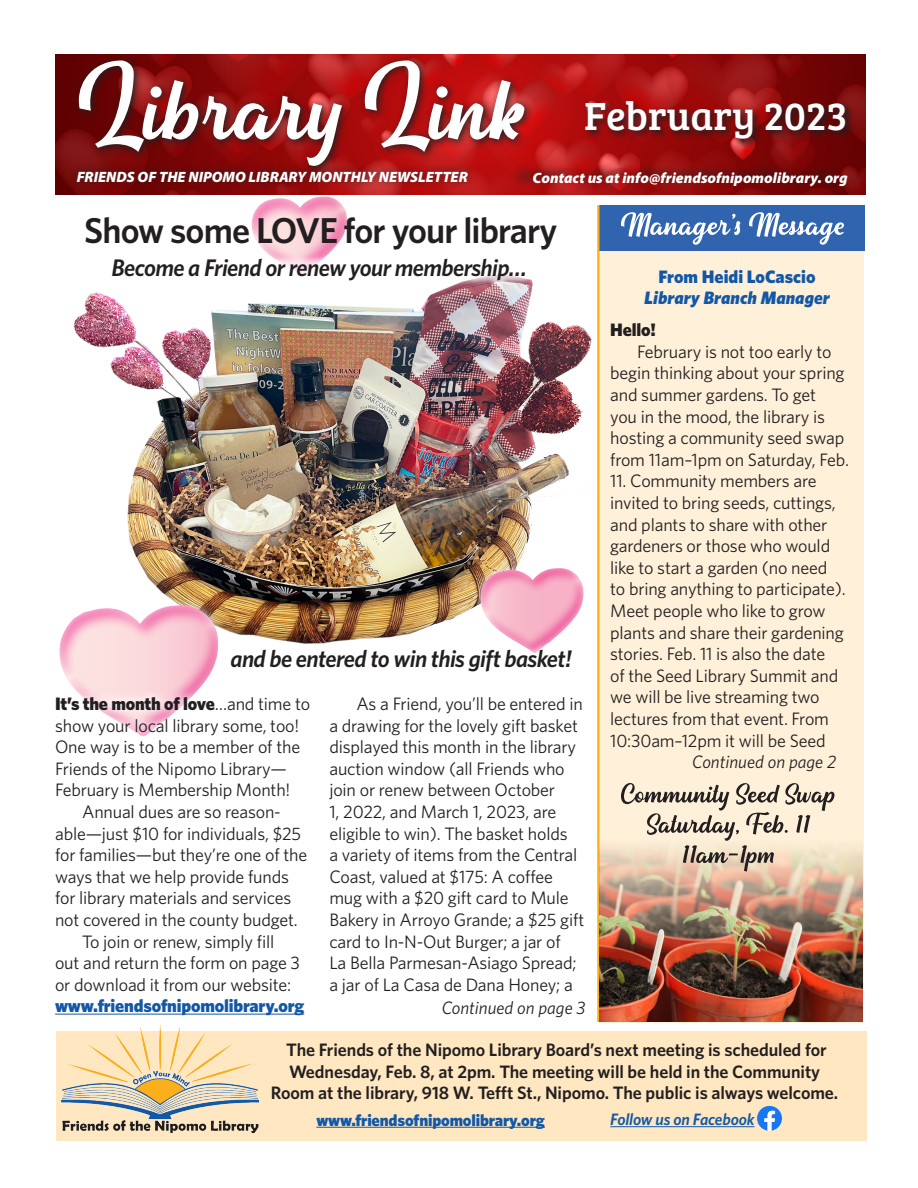
<style>
.page{position:relative;width:918px;height:1188px;background:#fff}
.page>*{position:absolute;margin:0;border:0;box-sizing:border-box;transform-origin:0 0}
.t1{font:40.5px "Bree Serif";color:#fff}
.t2{font:600 36px "Whitney";letter-spacing:-.025em;color:#231f20}
.t3{font:italic 600 24px "Whitney";letter-spacing:-.025em;color:#231f20}
.t4{font:18px/21.6px "Whitney";letter-spacing:-.01em;color:#231f20}
.t5{font:600 18px/21.6px "Whitney";letter-spacing:-.005em;color:#231f20;text-align:center}
.t6{font:900 18px "Whitney";letter-spacing:-.01em;color:#1358a7}
.t7{font:italic 18px "Whitney";color:#231f20}
.t8{font:italic 900 18px "Whitney";color:#1358a7}
.t9{font:900 18px "Whitney";letter-spacing:-.01em;color:#231f20}
.t10{font:900 16.5px "Whitney";letter-spacing:-.01em;color:#1358a7}
.t11{font:italic 600 16.5px "Whitney";letter-spacing:-.01em;color:#1358a7}
.t12{font:italic 900 15px "Myriad Pro";color:#fff}
.s1{font-weight:900}
</style>
<div class="page">
<img style="left:73px;top:290px;width:519px;height:350px">
<div style="left:251px;top:195px;width:96px;height:101px;background:#fff;opacity:.75"></div>
<div style="left:473px;top:561px;width:118px;height:99px;background:#fff;opacity:.75"></div>
<div style="left:480px;top:567px;width:105px;height:108px;background:#fff;opacity:.75"></div>
<div style="left:50px;top:596px;width:178px;height:150px;background:#fff;opacity:.75"></div>
<div style="left:59px;top:604px;width:159px;height:167px;background:#fff;opacity:.75"></div>
<img style="left:55px;top:54px;width:810px;height:140px">
<div style="left:56px;top:1031px;width:810px;height:109px;background:#fee7c1"></div>
<img style="left:62px;top:1025px;width:197px;height:108px">
<svg style="left:757px;top:1106px;width:25px;height:25px"></svg>
<hr style="left:610px;top:1126px;width:145px;height:1px;background:#1358a7">
<svg style="left:583px;top:98px;width:272px;height:51px;background:#7d0f10"></svg>
<svg style="left:73px;top:55px;width:461px;height:121px;background:#a11011"></svg>
<svg style="left:79px;top:60px;width:445px;height:106px"></svg>
<div style="left:511px;top:161px;width:330px;height:30px;background:#231f20;opacity:.75"></div>
<div style="left:69px;top:164px;width:406px;height:26px;background:#231f20;opacity:.75"></div>
<div style="left:599px;top:207px;width:265px;height:815px;background:#fef0d9"></div>
<div style="left:599px;top:205px;width:266px;height:46px;background:#3164af"></div>
<svg style="left:621px;top:212px;width:223px;height:33px"></svg>
<hr style="left:597px;top:205px;width:2px;height:817px;background:#fbaf1b">
<hr style="left:316px;top:1127px;width:229px;height:1px;background:#1358a7">
<div style="left:102px;top:249px;width:432px;height:41px;background:#fff"></div>
<div style="left:46px;top:688px;width:273px;height:337px;background:#fff"></div>
<hr style="left:55px;top:1014px;width:249px;height:1px;background:#1358a7">
<div style="left:221px;top:640px;width:360px;height:41px;background:#fff"></div>
<img style="left:599px;top:840px;width:264px;height:182px">
<svg style="left:621px;top:783px;width:213px;height:89px"></svg>
<p class="t1" style="left:584px;top:86px;width:265px">February 2023</p>
<p class="t12" style="left:77px;top:167px;width:393px">FRIENDS OF THE NIPOMO LIBRARY MONTHLY NEWSLETTER</p>
<p class="t12" style="left:533px;top:168px;width:317px">Contact us at info@friendsofnipomolibrary. org</p>
<p class="t2" style="left:84px;top:206px;width:475px">Show some LOVE for your library</p>
<p class="t3" style="left:111px;top:252px;width:417px">Become a Friend or renew your membership…</p>
<p class="t3" style="left:231px;top:643px;width:343px">and be entered to win this gift basket!</p>
<p class="t4" style="left:55px;top:692px;width:257px"><span class="s1">It’s the month of love</span>…and time to show your local library some, too!<br>One way is to be a member of the<br>Friends of the Nipomo Library—<br>February is Membership Month!</p>
<p class="t4" style="left:82px;top:800px;width:200px">Annual dues are so reason-</p>
<p class="t4" style="left:55px;top:822px;width:248px">able—just $10 for individuals, $25</p>
<p class="t4" style="left:55px;top:844px;width:254px">for families—but they’re one of the</p>
<p class="t4" style="left:55px;top:865px;width:235px">ways that we help provide funds</p>
<p class="t4" style="left:55px;top:887px;width:238px">for library materials and services</p>
<p class="t4" style="left:55px;top:908px;width:244px">not covered in the county budget.</p>
<p class="t4" style="left:82px;top:930px;width:194px">To join or renew, simply fill</p>
<p class="t4" style="left:55px;top:952px;width:246px">out and return the form on page 3</p>
<p class="t4" style="left:55px;top:973px;width:238px">or download it from our website:</p>
<p class="t6" style="left:55px;top:994px;width:251px">www.friendsofnipomolibrary.org</p>
<p class="t4" style="left:329px;top:692px;width:257px;text-indent:27px">As a Friend, you’ll be entered in a drawing for the lovely gift basket displayed this month in the library auction window (all Friends who join or renew between October<br>1, 2022, and March 1, 2023, are eligible to win). The basket holds<br>a variety of items from the Central<br>Coast, valued at $175: A coffee mug with a $20 gift card to Mule<br>Bakery in Arroyo Grande; a $25 gift card to In-N-Out Burger; a jar of<br>La Bella Parmesan-Asiago Spread; a jar of La Casa de Dana Honey; a</p>
<p class="t7" style="left:442px;top:996px;width:145px">Continued on page 3</p>
<p class="t6" style="left:659px;top:264px;width:159px">From Heidi LoCascio</p>
<p class="t8" style="left:644px;top:286px;width:187px">Library Branch Manager</p>
<p class="t9" style="left:610px;top:318px;width:47px">Hello!</p>
<p class="t4" style="left:610px;top:340px;width:240px;text-indent:27px">February is not too early to begin thinking about your spring and summer gardens. To get<br>you in the mood, the library is hosting a community seed swap from 11am–1pm on Saturday, Feb.</p>
<p class="t4" style="left:610px;top:470px;width:237px">11. Community members are invited to bring seeds, cuttings, and plants to share with other gardeners or those who would like to start a garden (no need to bring anything to participate).<br>Meet people who like to grow plants and share their gardening stories. Feb. 11 is also the date<br>of the Seed Library Summit and we will be live streaming two lectures from that event. From<br>10:30am–12pm it will be Seed</p>
<p class="t7" style="left:692px;top:750px;width:146px">Continued on page 2</p>
<p class="t5" style="left:271px;top:1039px;width:569px">The Friends of the Nipomo Library Board’s next meeting is scheduled for<br>Wednesday, Feb. 8, at 2pm. The meeting will be held in the Community<br>Room at the library, 918 W. Tefft St., Nipomo. The public is always welcome.</p>
<p class="t11" style="left:610px;top:1108px;width:146px">Follow us on Facebook</p>
<p class="t10" style="left:316px;top:1109px;width:230px">www.friendsofnipomolibrary.org</p>
</div>
